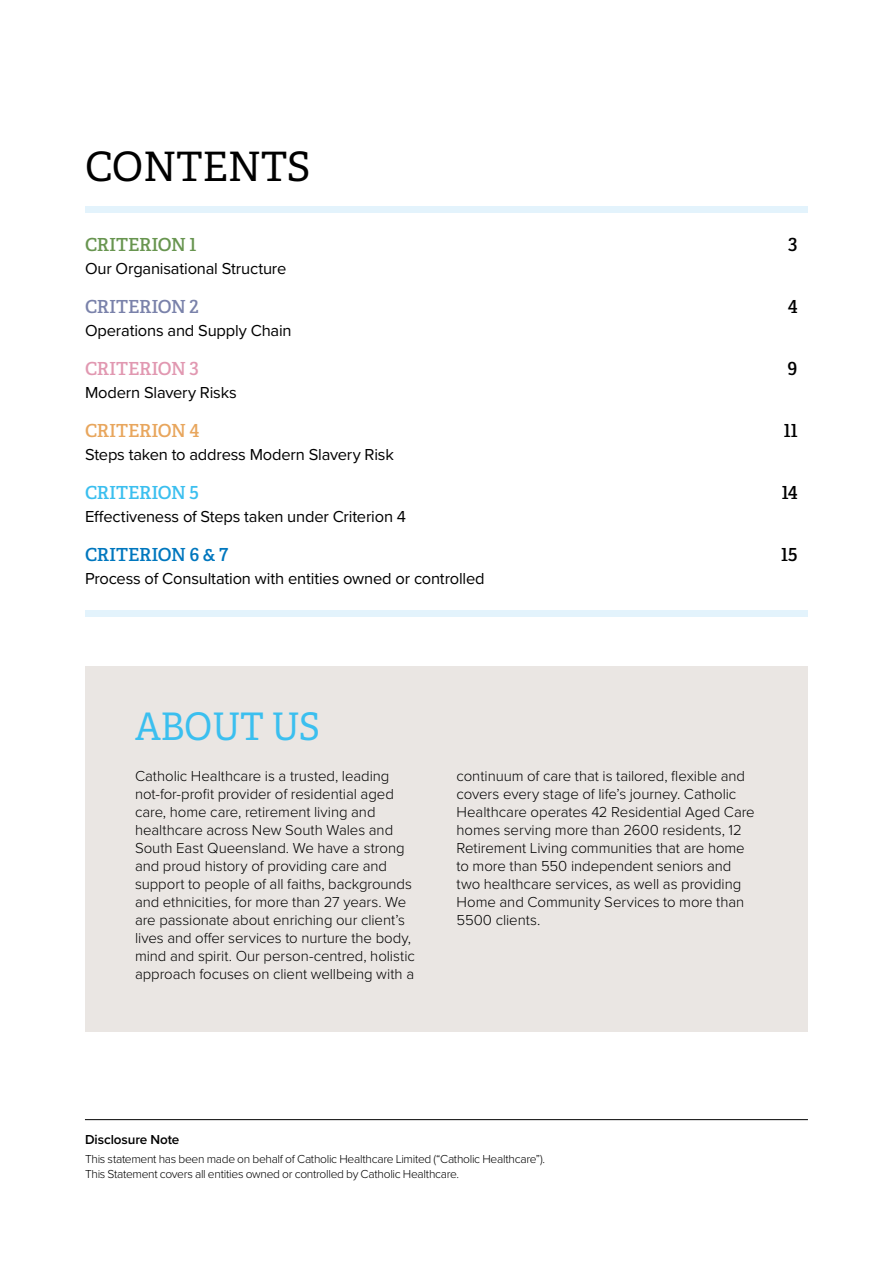
<style>
.page{position:relative;width:893px;height:1263px;background:#fff}
.page>*{position:absolute;margin:0;border:0;box-sizing:border-box;transform-origin:0 0}
.t1{font:40.5px "Adelle PE";letter-spacing:-.01em;color:#000}
.t2{font:37.95px "Adelle PE";letter-spacing:-.01em;color:#3bbfef;scale:.96 1}
.t3{font:18px "Adelle PE Sb";letter-spacing:-.01em;color:#0077be}
.t4{font:18px "Adelle PE Sb";letter-spacing:-.01em;color:#689550}
.t5{font:18px "Adelle PE Sb";letter-spacing:-.01em;color:#7a82aa}
.t6{font:18px "Adelle PE Sb";letter-spacing:-.01em;color:#e198b1}
.t7{font:18px "Adelle PE Sb";letter-spacing:-.01em;color:#e8a65d}
.t8{font:18px "Adelle PE Sb";letter-spacing:-.01em;color:#3bbfef}
.t9{font:18px "Adelle PE Sb";color:#000}
.t10{font:16.5px "Proxima Nova";letter-spacing:-.01em;color:#000}
.t11{font:300 15px/18px "Proxima Nova";letter-spacing:-.005em;color:#000}
.t12{font:600 13.5px "Proxima Nova";letter-spacing:-.005em;color:#000}
.t13{font:300 12px/15px "Proxima Nova";letter-spacing:-.025em;color:#000}
</style>
<div class="page">
<div style="left:85px;top:667px;width:723px;height:365px;background:#eae6e3"></div>
<div style="left:85px;top:206px;width:723px;height:6px;background:#e3f3fc"></div>
<div style="left:85px;top:611px;width:723px;height:6px;background:#e3f3fc"></div>
<hr style="left:85px;top:1119px;width:723px;height:1px;background:#000">
<h1 class="t1" style="left:85px;top:137px;width:227px">CONTENTS</h1>
<p class="t4" style="left:85px;top:232px;width:113px">CRITERION 1</p>
<p class="t9" style="left:788px;top:232px;width:11px">3</p>
<p class="t10" style="left:85px;top:256px;width:203px">Our Organisational Structure</p>
<p class="t5" style="left:85px;top:294px;width:115px">CRITERION 2</p>
<p class="t9" style="left:788px;top:294px;width:11px">4</p>
<p class="t10" style="left:85px;top:318px;width:208px">Operations and Supply Chain</p>
<p class="t6" style="left:85px;top:356px;width:115px">CRITERION 3</p>
<p class="t9" style="left:788px;top:356px;width:11px">9</p>
<p class="t10" style="left:85px;top:380px;width:153px">Modern Slavery Risks</p>
<p class="t7" style="left:85px;top:418px;width:116px">CRITERION 4</p>
<p class="t9" style="left:784px;top:418px;width:15px">11</p>
<p class="t10" style="left:85px;top:442px;width:310px">Steps taken to address Modern Slavery Risk</p>
<p class="t8" style="left:85px;top:480px;width:115px">CRITERION 5</p>
<p class="t9" style="left:782px;top:480px;width:17px">14</p>
<p class="t10" style="left:85px;top:504px;width:322px">Effectiveness of Steps taken under Criterion 4</p>
<p class="t3" style="left:85px;top:542px;width:145px">CRITERION 6 &amp; 7</p>
<p class="t9" style="left:781px;top:542px;width:18px">15</p>
<p class="t10" style="left:85px;top:566px;width:401px">Process of Consultation with entities owned or controlled</p>
<h2 class="t2" style="left:135px;top:699px;width:194px">ABOUT US</h2>
<p class="t11" style="left:135px;top:766px;width:281px">Catholic Healthcare is a trusted, leading not-for-profit provider of residential aged care, home care, retirement living and healthcare across New South Wales and South East Queensland. We have a strong and proud history of providing care and support to people of all faiths, backgrounds and ethnicities, for more than 27 years. We are passionate about enriching our client’s lives and offer services to nurture the body, mind and spirit. Our person-centred, holistic approach focuses on client wellbeing with a</p>
<p class="t11" style="left:457px;top:766px;width:300px">continuum of care that is tailored, flexible and covers every stage of life’s journey. Catholic Healthcare operates 42 Residential Aged Care homes serving more than 2600 residents, 12<br>Retirement Living communities that are home to more than 550 independent seniors and two healthcare services, as well as providing Home and Community Services to more than 5500 clients.</p>
<p class="t12" style="left:85px;top:1129px;width:96px">Disclosure Note</p>
<p class="t13" style="left:85px;top:1151px;width:462px">This statement has been made on behalf of Catholic Healthcare Limited (“Catholic Healthcare”).<br>This Statement covers all entities owned or controlled by Catholic Healthcare.</p>
</div>
